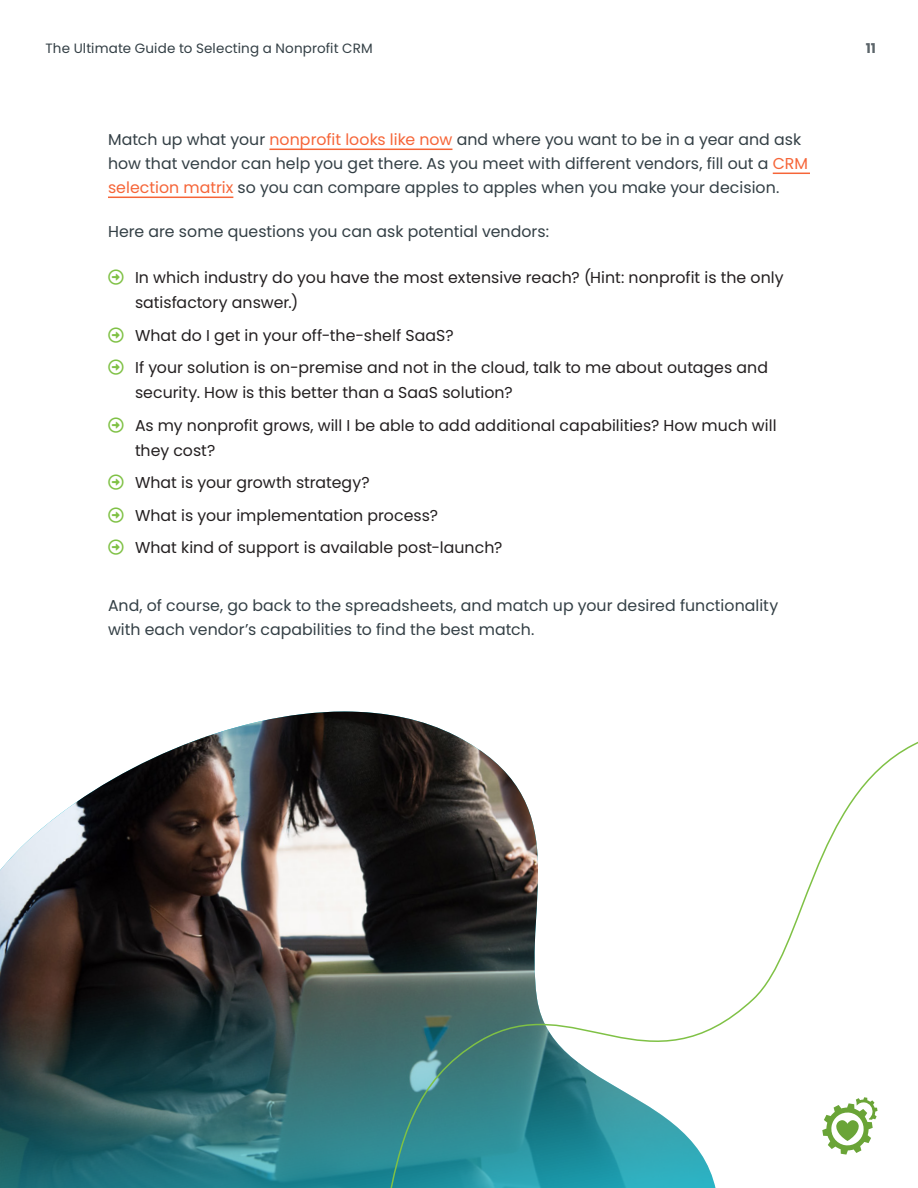
<style>
.page{position:relative;width:918px;height:1188px;background:#fff}
.page>*{position:absolute;margin:0;border:0;box-sizing:border-box;transform-origin:0 0}
.t1{font:15.75px/25.5px "Poppins";letter-spacing:.005em;color:#231f20}
.t2{font:15.75px/24px "Poppins";letter-spacing:.005em;color:#333f45}
.t3{font:13.5px "Poppins";letter-spacing:.01em;color:#333f45}
.t4{font:700 13.5px "Poppins";color:#5c656a}
.s1{color:#f66538}
</style>
<div class="page">
<hr style="left:269px;top:149px;width:183px;height:1px;background:#f66538">
<hr style="left:773px;top:173px;width:37px;height:1px;background:#f66538">
<hr style="left:108px;top:197px;width:125px;height:1px;background:#f66538">
<img style="left:0;top:712px;width:385px;height:476px">
<svg style="left:385px;top:714px;width:533px;height:474px"></svg>
<svg style="left:822px;top:1097px;width:56px;height:58px"></svg>
<p class="t3" style="left:46px;top:40px;width:329px">The Ultimate Guide to Selecting a Nonprofit CRM</p>
<p class="t4" style="left:866px;top:40px;width:12px">11</p>
<p class="t2" style="left:108px;top:127px;width:702px">Match up what your <span class="s1">nonprofit looks like now</span> and where you want to be in a year and ask how that vendor can help you get there. As you meet with different vendors, fill out a <span class="s1">CRM selection matrix</span> so you can compare apples to apples when you make your decision.</p>
<p class="t2" style="left:108px;top:220px;width:443px">Here are some questions you can ask potential vendors:</p>
<p class="t1" style="left:135px;top:265px;width:650px">In which industry do you have the most extensive reach? (Hint: nonprofit is the only satisfactory answer.)</p>
<p class="t1" style="left:135px;top:322px;width:320px">What do I get in your off-the-shelf SaaS?</p>
<p class="t1" style="left:135px;top:355px;width:635px">If your solution is on-premise and not in the cloud, talk to me about outages and security. How is this better than a SaaS solution?</p>
<p class="t1" style="left:135px;top:412px;width:643px">As my nonprofit grows, will I be able to add additional capabilities? How much will they cost?</p>
<p class="t1" style="left:135px;top:470px;width:236px">What is your growth strategy?</p>
<p class="t1" style="left:135px;top:502px;width:305px">What is your implementation process?</p>
<p class="t1" style="left:135px;top:535px;width:369px">What kind of support is available post-launch?</p>
<p class="t2" style="left:108px;top:593px;width:672px">And, of course, go back to the spreadsheets, and match up your desired functionality with each vendor’s capabilities to find the best match.</p>
</div>
